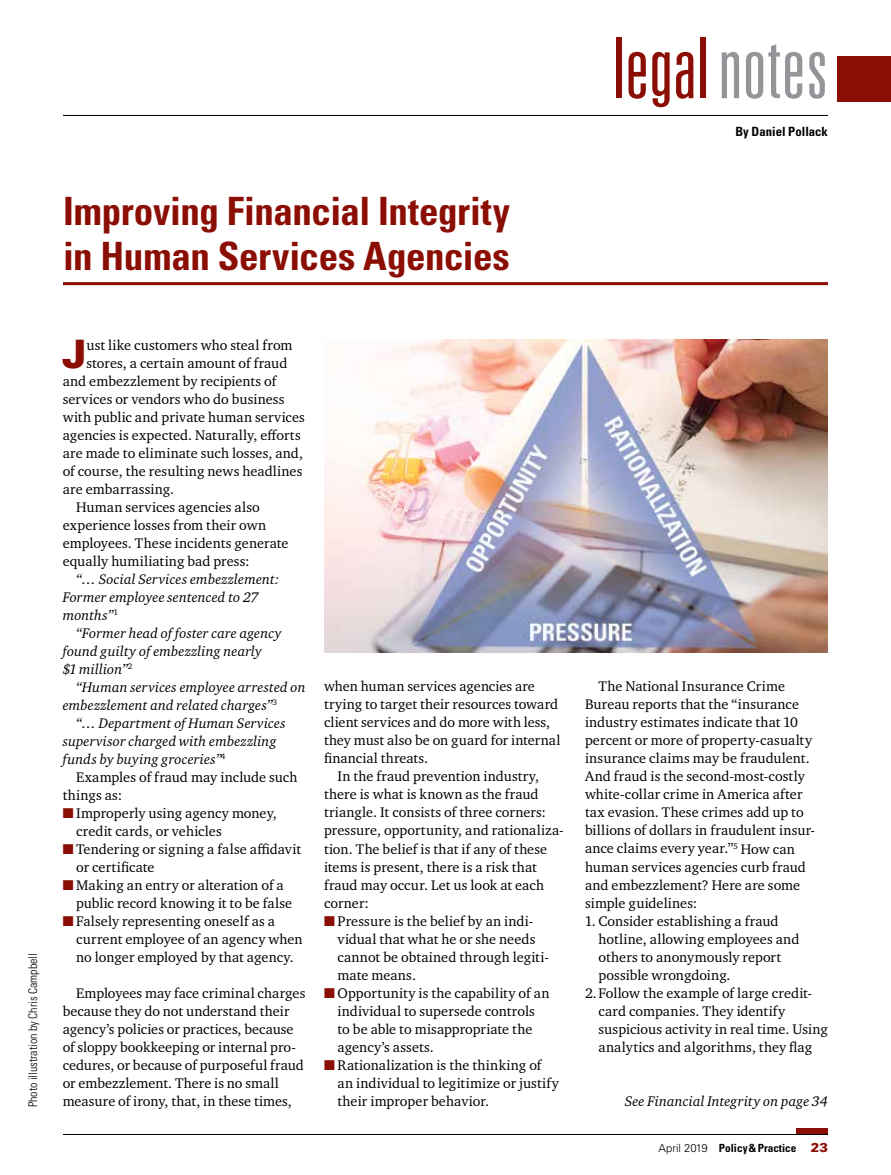
<style>
.page{position:relative;width:891px;height:1175px;background:#fff}
.page>*{position:absolute;margin:0;border:0;box-sizing:border-box;transform-origin:0 0}
.t1{font:300 ultra-condensed 84px "Univers LT Std";letter-spacing:.01em;color:#8b0e04}
.t2{font:900 39.15px "Univers LT Std";color:#8b0e04}
.t3{font:700 condensed 39px/45px "Univers LT Std";letter-spacing:-.01em;color:#8b0e04}
.t4{font:14.25px/18px "Charter ITC Pro";letter-spacing:.005em;color:#000}
.t5{font:italic 14.25px "Charter ITC Pro";letter-spacing:.01em;color:#000}
.t6{font:700 condensed 12.75px "Univers LT Std";color:#000}
.t7{font:300 condensed 12px "Univers LT Std";color:#000}
.t8{font:700 condensed 11.25px "Univers LT Std";color:#000}
.s1{color:#939598}
.s2{color:#8b0e04}
.s3{font-weight:300;font-stretch:normal}
.s4{font-weight:900;font-stretch:normal;font-size:12.75px;color:#8b0e04}
</style>
<div class="page">
<div style="left:796px;top:1128px;width:32px;height:6px;background:#8b0e04"></div>
<hr style="left:63px;top:1134px;width:765px;height:1px;background:#000">
<hr style="left:63px;top:115px;width:765px;height:1px;background:#000">
<div style="left:837px;top:56px;width:54px;height:45px;background:#8b0e04"></div>
<hr style="left:63px;top:282px;width:765px;height:3px;background:#8b0e04">
<img style="left:324px;top:339px;width:504px;height:313px">
<p class="t3" style="left:63px;top:188px;width:449px">Improving Financial Integrity in Human Services Agencies</p>
<p class="t1" style="left:613px;top:25px;width:217px">legal <span class="s1">notes</span></p>
<p class="t6" style="left:735px;top:124px;width:94px">By Daniel Pollack</p>
<p class="t7" style="left:26px;top:1107px;width:156px;rotate:-90deg">Photo illustration by Chris Campbell</p>
<p class="t2" style="left:62px;top:329px;width:25px">J</p>
<p class="t4" style="left:86px;top:335px;width:208px">ust like customers who steal from</p>
<p class="t4" style="left:86px;top:353px;width:202px">stores, a certain amount of fraud</p>
<p class="t4" style="left:63px;top:371px;width:215px">and embezzlement by recipients of</p>
<p class="t4" style="left:63px;top:389px;width:223px">services or vendors who do business</p>
<p class="t4" style="left:63px;top:407px;width:244px">with public and private human services</p>
<p class="t4" style="left:63px;top:425px;width:240px">agencies is expected. Naturally, efforts</p>
<p class="t4" style="left:63px;top:443px;width:242px">are made to eliminate such losses, and,</p>
<p class="t4" style="left:63px;top:461px;width:241px">of course, the resulting news headlines</p>
<p class="t4" style="left:63px;top:479px;width:113px">are embarrassing.</p>
<p class="t4" style="left:76px;top:497px;width:185px">Human services agencies also</p>
<p class="t4" style="left:63px;top:515px;width:205px">experience losses from their own</p>
<p class="t4" style="left:63px;top:533px;width:227px">employees. These incidents generate</p>
<p class="t4" style="left:63px;top:551px;width:189px">equally humiliating bad press:</p>
<p class="t5" style="left:76px;top:570px;width:204px">“… Social Services embezzlement:</p>
<p class="t5" style="left:63px;top:588px;width:197px">Former employee sentenced to 27</p>
<p class="t5" style="left:63px;top:606px;width:56px">months”<sup>1</sup></p>
<p class="t5" style="left:76px;top:624px;width:207px">“Former head of foster care agency</p>
<p class="t5" style="left:63px;top:642px;width:201px">found guilty of embezzling nearly</p>
<p class="t5" style="left:63px;top:660px;width:71px">$1 million”<sup>2</sup></p>
<p class="t5" style="left:76px;top:678px;width:231px">“Human services employee arrested on</p>
<p class="t5" style="left:63px;top:696px;width:216px">embezzlement and related charges”<sup>3</sup></p>
<p class="t5" style="left:76px;top:714px;width:211px">“… Department of Human Services</p>
<p class="t5" style="left:63px;top:732px;width:215px">supervisor charged with embezzling</p>
<p class="t5" style="left:63px;top:750px;width:164px">funds by buying groceries”<sup>4</sup></p>
<p class="t4" style="left:76px;top:767px;width:223px">Examples of fraud may include such</p>
<p class="t4" style="left:63px;top:785px;width:61px">things as:</p>
<p class="t4" style="left:76px;top:803px;width:202px;text-indent:-13px"><span class="s2">■</span> Improperly using agency money, credit cards, or vehicles</p>
<p class="t4" style="left:76px;top:839px;width:226px;text-indent:-13px"><span class="s2">■</span> Tendering or signing a false affidavit or certificate</p>
<p class="t4" style="left:76px;top:875px;width:217px;text-indent:-13px"><span class="s2">■</span> Making an entry or alteration of a public record knowing it to be false</p>
<p class="t4" style="left:76px;top:911px;width:228px;text-indent:-13px"><span class="s2">■</span> Falsely representing oneself as a current employee of an agency when no longer employed by that agency.</p>
<p class="t4" style="left:63px;top:983px;width:244px;text-indent:13px">Employees may face criminal charges because they do not understand their agency’s policies or practices, because of sloppy bookkeeping or internal pro&shy;cedures, or because of purposeful fraud or embezzlement. There is no small measure of irony, that, in these times,</p>
<p class="t4" style="left:324px;top:677px;width:212px">when human services agencies are</p>
<p class="t4" style="left:324px;top:695px;width:236px">trying to target their resources toward</p>
<p class="t4" style="left:324px;top:713px;width:228px">client services and do more with less,</p>
<p class="t4" style="left:324px;top:731px;width:238px">they must also be on guard for internal</p>
<p class="t4" style="left:324px;top:749px;width:106px">financial threats.</p>
<p class="t4" style="left:337px;top:767px;width:203px">In the fraud prevention industry,</p>
<p class="t4" style="left:324px;top:785px;width:216px">there is what is known as the fraud</p>
<p class="t4" style="left:324px;top:803px;width:224px">triangle. It consists of three corners:</p>
<p class="t4" style="left:324px;top:821px;width:241px">pressure, opportunity, and rationaliza-</p>
<p class="t4" style="left:324px;top:839px;width:225px">tion. The belief is that if any of these</p>
<p class="t4" style="left:324px;top:857px;width:214px">items is present, there is a risk that</p>
<p class="t4" style="left:324px;top:875px;width:222px">fraud may occur. Let us look at each</p>
<p class="t4" style="left:324px;top:893px;width:46px">corner:</p>
<p class="t4" style="left:337px;top:911px;width:213px;text-indent:-13px"><span class="s2">■</span> Pressure is the belief by an indi&shy;vidual that what he or she needs cannot be obtained through legiti&shy;mate means.</p>
<p class="t4" style="left:337px;top:983px;width:213px;text-indent:-13px"><span class="s2">■</span> Opportunity is the capability of an individual to supersede controls to be able to misappropriate the agency’s assets.</p>
<p class="t4" style="left:337px;top:1055px;width:223px;text-indent:-13px"><span class="s2">■</span> Rationalization is the thinking of an individual to legitimize or justify their improper behavior.</p>
<p class="t4" style="left:585px;top:677px;width:232px;text-indent:13px">The National Insurance Crime Bureau reports that the “insurance industry estimates indicate that 10 percent or more of property-casualty insurance claims may be fraudulent.<br>And fraud is the second-most-costly white-collar crime in America after tax evasion. These crimes add up to billions of dollars in fraudulent insur&shy;ance claims every year.”<sup>5</sup> How can human services agencies curb fraud and embezzlement? Here are some simple guidelines:</p>
<p class="t4" style="left:585px;top:911px;width:195px">1. Consider establishing a fraud</p>
<p class="t4" style="left:598px;top:929px;width:202px">hotline, allowing employees and</p>
<p class="t4" style="left:598px;top:947px;width:184px">others to anonymously report</p>
<p class="t4" style="left:598px;top:965px;width:134px">possible wrongdoing.</p>
<p class="t4" style="left:585px;top:983px;width:229px">2.Follow the example of large credit-</p>
<p class="t4" style="left:598px;top:1001px;width:188px">card companies. They identify</p>
<p class="t4" style="left:598px;top:1019px;width:231px">suspicious activity in real time. Using</p>
<p class="t4" style="left:598px;top:1037px;width:215px">analytics and algorithms, they flag</p>
<p class="t5" style="left:625px;top:1092px;width:205px">See Financial Integrity on page 34</p>
<p class="t8" style="left:659px;top:1141px;width:171px"><span class="s3">April 2019</span> Policy &amp; Practice <span class="s4">23</span></p>
</div>
